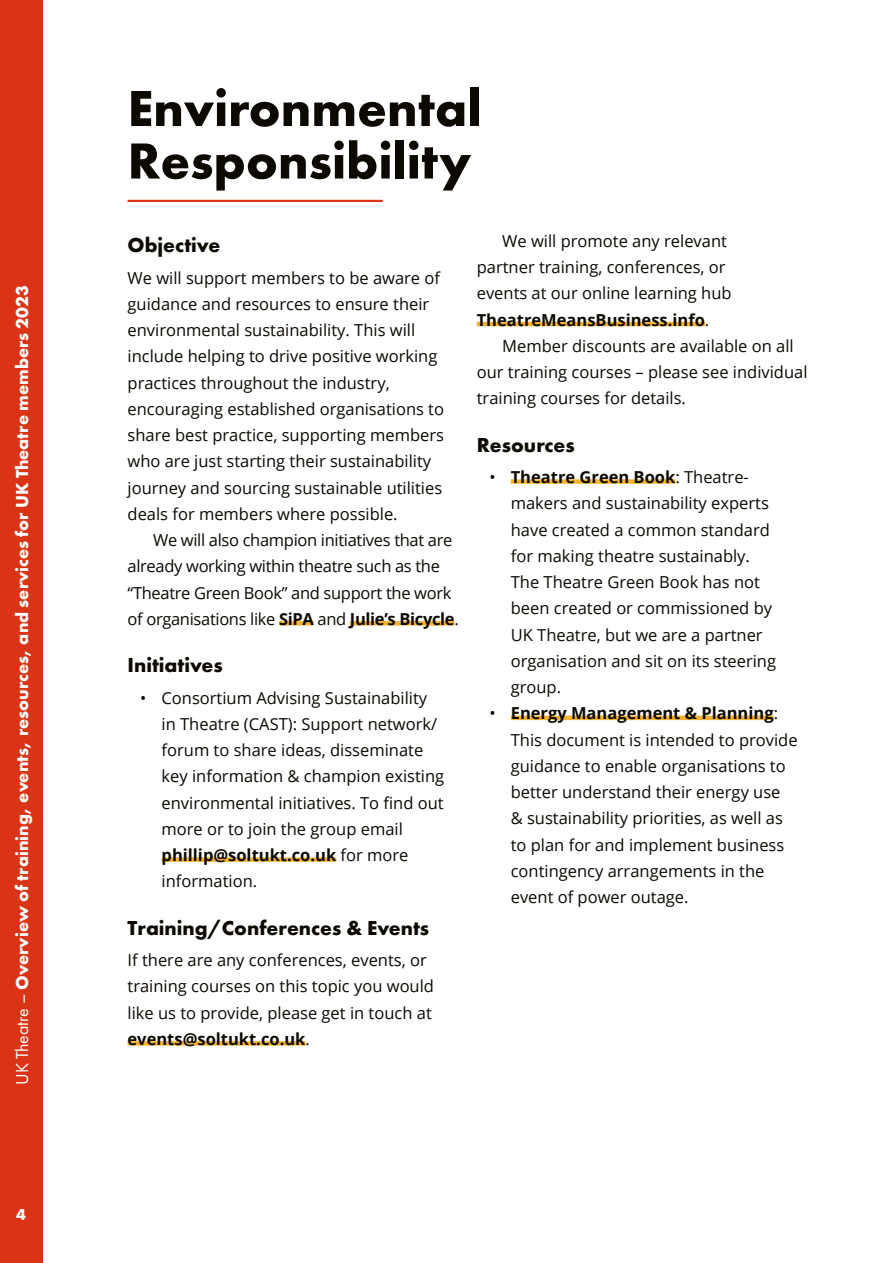
<style>
.page{position:relative;width:893px;height:1263px;background:#fff}
.page>*{position:absolute;margin:0;border:0;box-sizing:border-box;transform-origin:0 0}
.t1{font:700 52.5px/52.5px "Futura PT";color:#0c0802}
.t2{font:700 21px "Futura PT";color:#0c0802}
.t3{font:700 18px "Futura PT";color:#fff}
.t4{font:16.5px/26.2px "Open Sans";color:#0c0802}
.t5{font:16.5px/26.2px "Open Sans";letter-spacing:-.02em;color:#0c0802}
.t6{font:700 16.5px "Futura PT";color:#fff}
.s1{font-weight:400}
.s2{font-weight:700}
</style>
<div class="page">
<div style="left:0;top:0;width:43px;height:1263px;background:#db3315"></div>
<hr style="left:128px;top:200px;width:255px;height:2px;background:#db3315">
<div style="left:279px;top:621px;width:35px;height:5px;background:#f5b330"></div>
<div style="left:350px;top:621px;width:104px;height:5px;background:#f5b330"></div>
<div style="left:162px;top:857px;width:174px;height:5px;background:#f5b330"></div>
<div style="left:128px;top:1041px;width:177px;height:5px;background:#f5b330"></div>
<hr style="left:477px;top:322px;width:228px;height:4px;background:#f5b330">
<div style="left:511px;top:479px;width:164px;height:5px;background:#f5b330"></div>
<hr style="left:511px;top:716px;width:263px;height:4px;background:#f5b330">
<p class="t3" style="left:11px;top:1085px;width:801px;rotate:-90deg"><span class="s1">UK Theatre –</span> Overview of training, events, resources, and services for UK Theatre members 2023</p>
<p class="t6" style="left:16px;top:1204px;width:11px">4</p>
<h1 class="t1" style="left:128px;top:81px;width:355px">Environmental<br>Responsibility</h1>
<p class="t2" style="left:128px;top:231px;width:94px">Objective</p>
<p class="t4" style="left:128px;top:264px;width:318px">We will support members to be aware of guidance and resources to ensure their environmental sustainability. This will include helping to drive positive working practices throughout the industry, encouraging established organisations to share best practice, supporting members who are just starting their sustainability journey and sourcing sustainable utilities deals for members where possible.</p>
<p class="t5" style="left:128px;top:526px;width:333px;text-indent:26px">We will also champion initiatives that are already working within theatre such as the “Theatre Green Book” and support the work of organisations like <span class="s2">SiPA</span> and <span class="s2">Julie’s Bicycle</span>.</p>
<p class="t2" style="left:128px;top:651px;width:97px">Initiatives</p>
<p class="t4" style="left:162px;top:684px;width:284px;text-indent:-21px">• Consortium Advising Sustainability in Theatre (CAST): Support network/ forum to share ideas, disseminate key information &amp; champion existing environmental initiatives. To find out more or to join the group email <span class="s2">phillip@soltukt.co.uk</span> for more information.</p>
<p class="t2" style="left:128px;top:914px;width:303px">Training/Conferences &amp; Events</p>
<p class="t4" style="left:128px;top:946px;width:308px">If there are any conferences, events, or training courses on this topic you would like us to provide, please get in touch at <span class="s2">events@soltukt.co.uk</span>.</p>
<p class="t4" style="left:477px;top:227px;width:256px;text-indent:26px">We will promote any relevant partner training, conferences, or events at our online learning hub<br><span class="s2">TheatreMeansBusiness.info</span>.</p>
<p class="t4" style="left:477px;top:332px;width:332px;text-indent:26px">Member discounts are available on all our training courses – please see individual training courses for details.</p>
<p class="t2" style="left:477px;top:431px;width:99px">Resources</p>
<p class="t4" style="left:511px;top:463px;width:267px;text-indent:-21px">• <span class="s2">Theatre Green Book</span>: Theatre&shy;makers and sustainability experts have created a common standard for making theatre sustainably.<br>The Theatre Green Book has not been created or commissioned by<br>UK Theatre, but we are a partner organisation and sit on its steering group.</p>
<p class="t4" style="left:511px;top:700px;width:288px;text-indent:-21px">• <span class="s2">Energy Management &amp; Planning</span>:<br>This document is intended to provide guidance to enable organisations to better understand their energy use<br>&amp; sustainability priorities, as well as to plan for and implement business contingency arrangements in the event of power outage.</p>
</div>
